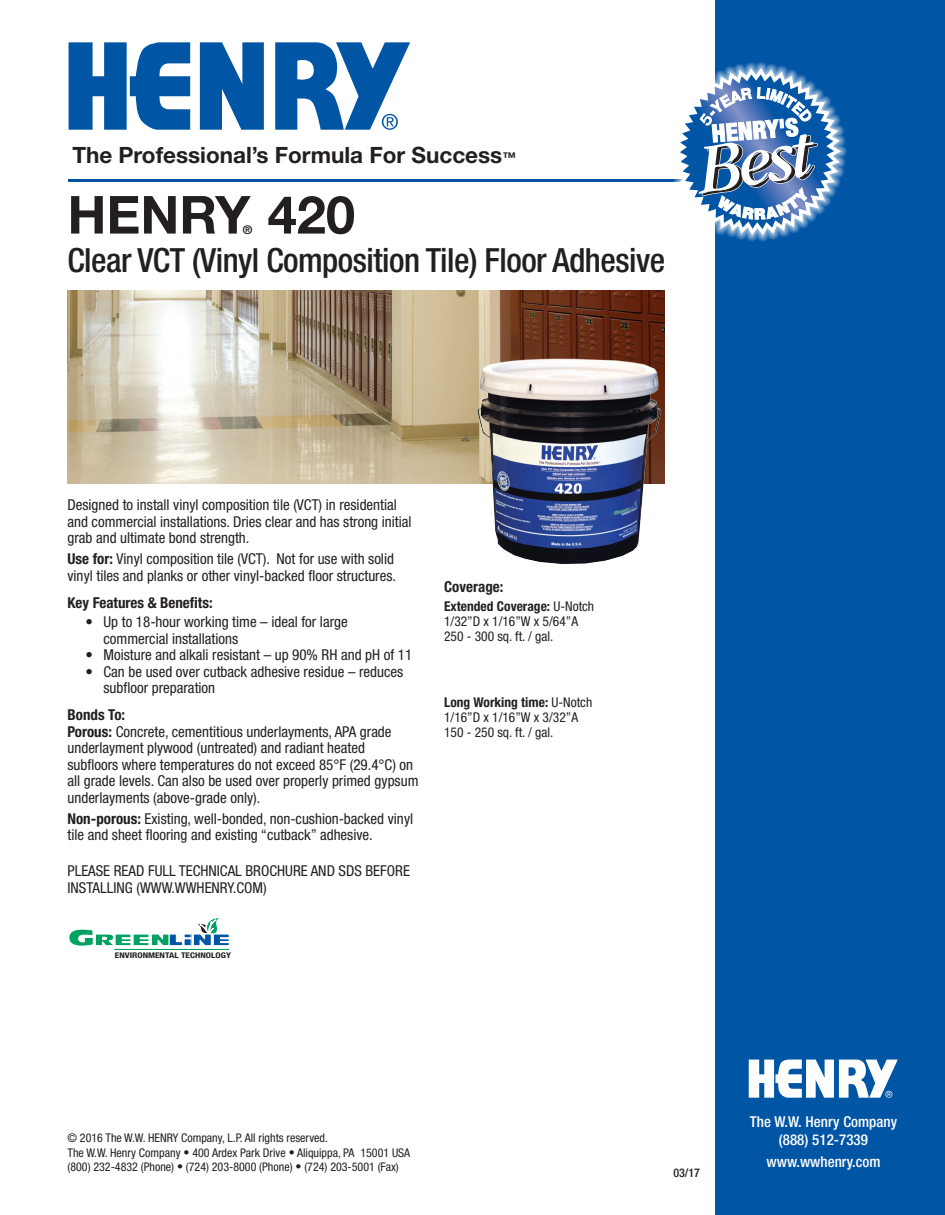
<style>
.page{position:relative;width:945px;height:1215px;background:#fff}
.page>*{position:absolute;margin:0;border:0;box-sizing:border-box;transform-origin:0 0}
.t1{font:700 52.5px "Helvetica Neue";color:#231f20}
.t2{font:500 condensed 33.3px "Helvetica Neue";letter-spacing:-.015em;color:#231f20}
.t3{font:700 22.5px "Helvetica Neue";color:#231f20}
.t4{font:condensed 15px/16.5px "Helvetica Neue LT Std";color:#231f20}
.t5{font:500 condensed 15px/18px "Helvetica Neue";color:#fff;text-align:center}
.t6{font:700 condensed 15px "Helvetica Neue LT Std";color:#231f20}
.t7{font:condensed 13.5px/15px "Helvetica Neue LT Std";color:#231f20}
.t8{font:condensed 12px/14.4px "Helvetica Neue LT Std";color:#231f20}
.t9{font:500 condensed 12px "Helvetica Neue";color:#231f20}
.t10{font:700 12px "Helvetica Neue";color:#231f20}
.t11{font:700 condensed 7.8px "Helvetica Neue";color:#231f20;scale:1.21 1}
.s1{font-size:13.5px}
.s2{font-weight:700}
.s3{font-family:"News Gothic Std";font-stretch:normal}
</style>
<div class="page">
<hr style="left:68px;top:179px;width:621px;height:2px;background:#0153a0">
<svg style="left:69px;top:42px;width:121px;height:88px"></svg>
<svg style="left:200px;top:42px;width:64px;height:88px"></svg>
<svg style="left:275px;top:42px;width:135px;height:88px"></svg>
<div style="left:716px;top:0;width:229px;height:1215px;background:#0155a5"></div>
<svg style="left:667px;top:62px;width:180px;height:180px"></svg>
<svg style="left:670px;top:65px;width:174px;height:174px"></svg>
<svg style="left:68px;top:917px;width:162px;height:33px"></svg>
<svg style="left:749px;top:1060px;width:149px;height:38px"></svg>
<img style="left:68px;top:291px;width:597px;height:193px">
<img style="left:457px;top:346px;width:208px;height:218px">
<h3 class="t3" style="left:72px;top:141px;width:445px">The Professional’s Formula For Success<span class="s1">™</span></h3>
<h1 class="t1" style="left:68px;top:182px;width:289px">HENRY 420</h1>
<p class="t10" style="left:243px;top:222px;width:11px">®</p>
<h2 class="t2" style="left:68px;top:240px;width:599px">Clear VCT (Vinyl Composition Tile) Floor Adhesive</h2>
<p class="t4" style="left:68px;top:497px;width:346px">Designed to install vinyl composition tile (VCT) in residential and commercial installations. Dries clear and has strong initial grab and ultimate bond strength.</p>
<p class="t4" style="left:68px;top:551px;width:330px"><span class="s2">Use for:</span> Vinyl composition tile (VCT). Not for use with solid vinyl tiles and planks or other vinyl-backed floor structures.</p>
<p class="t6" style="left:68px;top:594px;width:147px">Key Features &amp; Benefits:</p>
<p class="t4" style="left:104px;top:614px;width:246px;text-indent:-18px">• Up to 18-hour working time – ideal for large commercial installations</p>
<p class="t4" style="left:86px;top:647px;width:328px">• Moisture and alkali resistant – up 90% RH and pH of 11</p>
<p class="t4" style="left:104px;top:663px;width:301px;text-indent:-18px">• Can be used over cutback adhesive residue – reduces subfloor preparation</p>
<p class="t4" style="left:68px;top:707px;width:353px"><span class="s2">Bonds To:<br>Porous:</span> Concrete, cementitious underlayments, APA grade underlayment plywood (untreated) and radiant heated subfloors where temperatures do not exceed 85°F (29.4°C) on all grade levels. Can also be used over properly primed gypsum underlayments (above-grade only).</p>
<p class="t4" style="left:68px;top:810px;width:347px"><span class="s2">Non-porous:</span> Existing, well-bonded, non-cushion-backed vinyl tile and sheet flooring and existing “cutback” adhesive.</p>
<p class="t4" style="left:68px;top:863px;width:344px">PLEASE READ FULL TECHNICAL BROCHURE AND SDS BEFORE<br>INSTALLING (WWW.WWHENRY.COM)</p>
<p class="t11" style="left:115px;top:950px;width:97px">ENVIRONMENTAL TECHNOLOGY</p>
<p class="t6" style="left:444px;top:578px;width:61px">Coverage:</p>
<p class="t7" style="left:444px;top:599px;width:152px"><span class="s2">Extended Coverage:</span> U-Notch<br>1/32”D x 1/16”W x 5/64”A<br>250 - 300 sq. ft. / gal.</p>
<p class="t7" style="left:444px;top:695px;width:150px"><span class="s2">Long Working time:</span> U-Notch<br>1/16”D x 1/16”W x 3/32”A<br>150 - 250 sq. ft. / gal.</p>
<p class="t8" style="left:68px;top:1131px;width:344px">© 2016 The W.W. HENRY Company, L.P. All rights reserved.<br>The W.W. Henry Company <span class="s3">•</span> 400 Ardex Park Drive <span class="s3">•</span> Aliquippa, PA 15001 USA (800) 232-4832 (Phone) <span class="s3">•</span> (724) 203-8000 (Phone) <span class="s3">•</span> (724) 203-5001 (Fax)</p>
<p class="t9" style="left:673px;top:1166px;width:28px">03/17</p>
<p class="t5" style="left:750px;top:1112px;width:149px">The W.W. Henry Company (888) 512-7339</p>
<p class="t5" style="left:766px;top:1153px;width:116px">www.wwhenry.com</p>
</div>
